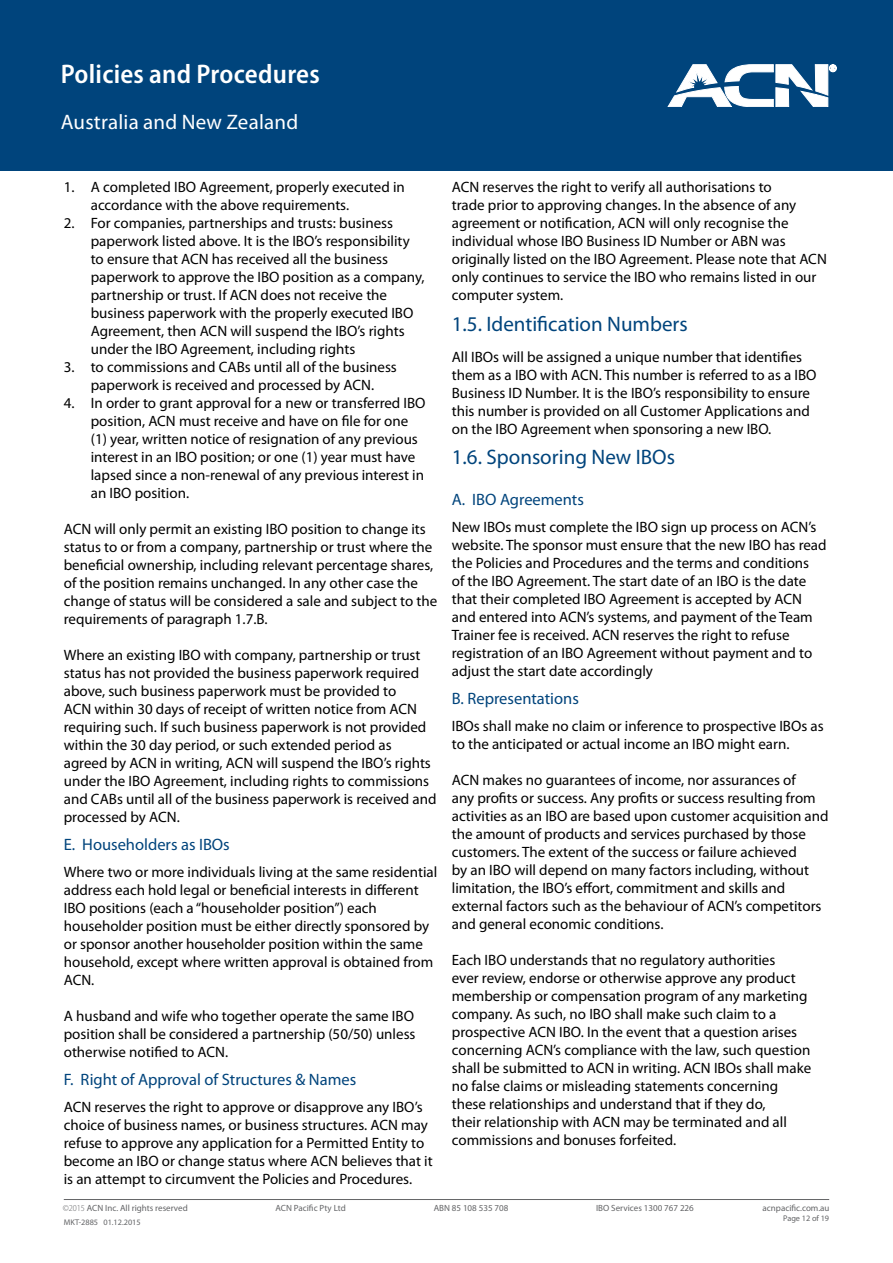
<style>
.page{position:relative;width:893px;height:1263px;background:#fff}
.page>*{position:absolute;margin:0;border:0;box-sizing:border-box;transform-origin:0 0}
.t1{font:600 semi-condensed 27px "Myriad Pro";letter-spacing:.01em;color:#fff}
.t2{font:21px "Myriad Pro";color:#00447c}
.t3{font:21px "Myriad Pro";letter-spacing:.01em;color:#fff}
.t4{font:16.5px "Myriad Pro";color:#00447c}
.t5{font:15px/18px "Myriad Pro";color:#000}
.t6{font:9px "Myriad Pro";color:#636466}
.t7{font:8.25px "Myriad Pro";color:#636466}
.s1{font-weight:300;font-stretch:semi-condensed}
</style>
<div class="page">
<div style="left:0;top:0;width:893px;height:171px;background:#00447c"></div>
<hr style="left:64px;top:1199px;width:765px;height:1px;background:#636466">
<svg style="left:668px;top:64px;width:169px;height:42px"></svg>
<h1 class="t1" style="left:61px;top:57px;width:261px">Policies and Procedures</h1>
<h2 class="t3" style="left:61px;top:109px;width:239px">Australia and New Zealand</h2>
<p class="t5" style="left:91px;top:178px;width:316px;text-indent:-27px">1. A completed IBO Agreement, properly executed in accordance with the above requirements.</p>
<p class="t5" style="left:91px;top:214px;width:335px;text-indent:-27px">2. For companies, partnerships and trusts: business paperwork listed above. It is the IBO’s responsibility to ensure that ACN has received all the business paperwork to approve the IBO position as a company, partnership or trust. If ACN does not receive the business paperwork with the properly executed IBO Agreement, then ACN will suspend the IBO’s rights under the IBO Agreement, including rights</p>
<p class="t5" style="left:64px;top:358px;width:335px;text-align:center">3. to commissions and CABs until all of the business paperwork is received and processed by ACN.</p>
<p class="t5" style="left:91px;top:394px;width:336px;text-indent:-27px">4. In order to grant approval for a new or transferred IBO position, ACN must receive and have on file for one (1) year, written notice of resignation of any previous interest in an IBO position; or one (1) year must have lapsed since a non-renewal of any previous interest in an IBO position.</p>
<p class="t5" style="left:64px;top:520px;width:375px">ACN will only permit an existing IBO position to change its status to or from a company, partnership or trust where the beneficial ownership, including relevant percentage shares, of the position remains unchanged. In any other case the change of status will be considered a sale and subject to the requirements of paragraph 1.7.B.</p>
<p class="t5" style="left:64px;top:646px;width:374px">Where an existing IBO with company, partnership or trust status has not provided the business paperwork required above, such business paperwork must be provided to<br>ACN within 30 days of receipt of written notice from ACN requiring such. If such business paperwork is not provided within the 30 day period, or such extended period as agreed by ACN in writing, ACN will suspend the IBO’s rights under the IBO Agreement, including rights to commissions and CABs until all of the business paperwork is received and processed by ACN.</p>
<p class="t4" style="left:64px;top:835px;width:168px">E. Householders as IBOs</p>
<p class="t5" style="left:64px;top:863px;width:375px">Where two or more individuals living at the same residential address each hold legal or beneficial interests in different IBO positions (each a “householder position”) each householder position must be either directly sponsored by or sponsor another householder position within the same household, except where written approval is obtained from ACN.</p>
<p class="t5" style="left:64px;top:1007px;width:353px;text-align:justify">A husband and wife who together operate the same IBO position shall be considered a partnership (50/50) unless otherwise notified to ACN.</p>
<p class="t4" style="left:64px;top:1069px;width:294px">F. Right of Approval of Structures &amp; Names</p>
<p class="t5" style="left:64px;top:1097px;width:370px">ACN reserves the right to approve or disapprove any IBO’s choice of business names, or business structures. ACN may refuse to approve any application for a Permitted Entity to become an IBO or change status where ACN believes that it is an attempt to circumvent the Policies and Procedures.</p>
<p class="t5" style="left:452px;top:178px;width:377px">ACN reserves the right to verify all authorisations to<br>trade prior to approving changes. In the absence of any agreement or notification, ACN will only recognise the individual whose IBO Business ID Number or ABN was originally listed on the IBO Agreement. Please note that ACN only continues to service the IBO who remains listed in our computer system.</p>
<h2 class="t2" style="left:452px;top:311px;width:237px">1.5. Identification Numbers</h2>
<p class="t5" style="left:452px;top:347px;width:366px">All IBOs will be assigned a unique number that identifies them as a IBO with ACN. This number is referred to as a IBO Business ID Number. It is the IBO’s responsibility to ensure this number is provided on all Customer Applications and on the IBO Agreement when sponsoring a new IBO.</p>
<h2 class="t2" style="left:452px;top:444px;width:225px">1.6. Sponsoring New IBOs</h2>
<p class="t4" style="left:452px;top:490px;width:134px">A. IBO Agreements</p>
<p class="t5" style="left:452px;top:518px;width:376px">New IBOs must complete the IBO sign up process on ACN’s website. The sponsor must ensure that the new IBO has read the Policies and Procedures and the terms and conditions<br>of the IBO Agreement. The start date of an IBO is the date that their completed IBO Agreement is accepted by ACN and entered into ACN’s systems, and payment of the Team Trainer fee is received. ACN reserves the right to refuse registration of an IBO Agreement without payment and to adjust the start date accordingly</p>
<p class="t4" style="left:452px;top:688px;width:129px">B. Representations</p>
<p class="t5" style="left:452px;top:716px;width:373px">IBOs shall make no claim or inference to prospective IBOs as to the anticipated or actual income an IBO might earn.</p>
<p class="t5" style="left:452px;top:770px;width:378px">ACN makes no guarantees of income, nor assurances of<br>any profits or success. Any profits or success resulting from activities as an IBO are based upon customer acquisition and the amount of products and services purchased by those customers. The extent of the success or failure achieved<br>by an IBO will depend on many factors including, without limitation, the IBO’s effort, commitment and skills and external factors such as the behaviour of ACN’s competitors and general economic conditions.</p>
<p class="t5" style="left:452px;top:950px;width:361px">Each IBO understands that no regulatory authorities<br>ever review, endorse or otherwise approve any product membership or compensation program of any marketing company. As such, no IBO shall make such claim to a prospective ACN IBO. In the event that a question arises concerning ACN’s compliance with the law, such question shall be submitted to ACN in writing. ACN IBOs shall make no false claims or misleading statements concerning these relationships and understand that if they do,<br>their relationship with ACN may be terminated and all commissions and bonuses forfeited.</p>
<p class="t6" style="left:63px;top:1202px;width:127px"><span class="s1">©2015</span> ACN Inc. All rights reserved</p>
<p class="t6" style="left:276px;top:1202px;width:72px">ACN Pacific Pty Ltd</p>
<p class="t6" style="left:434px;top:1202px;width:76px">ABN 85 108 535 708</p>
<p class="t6" style="left:596px;top:1202px;width:99px">IBO Services 1300 767 226</p>
<p class="t6" style="left:762px;top:1202px;width:69px">acnpacific.com.au</p>
<p class="t7" style="left:64px;top:1217px;width:78px">MKT-2885 01.12.2015</p>
<p class="t7" style="left:783px;top:1213px;width:48px">Page 12 of 19</p>
</div>
